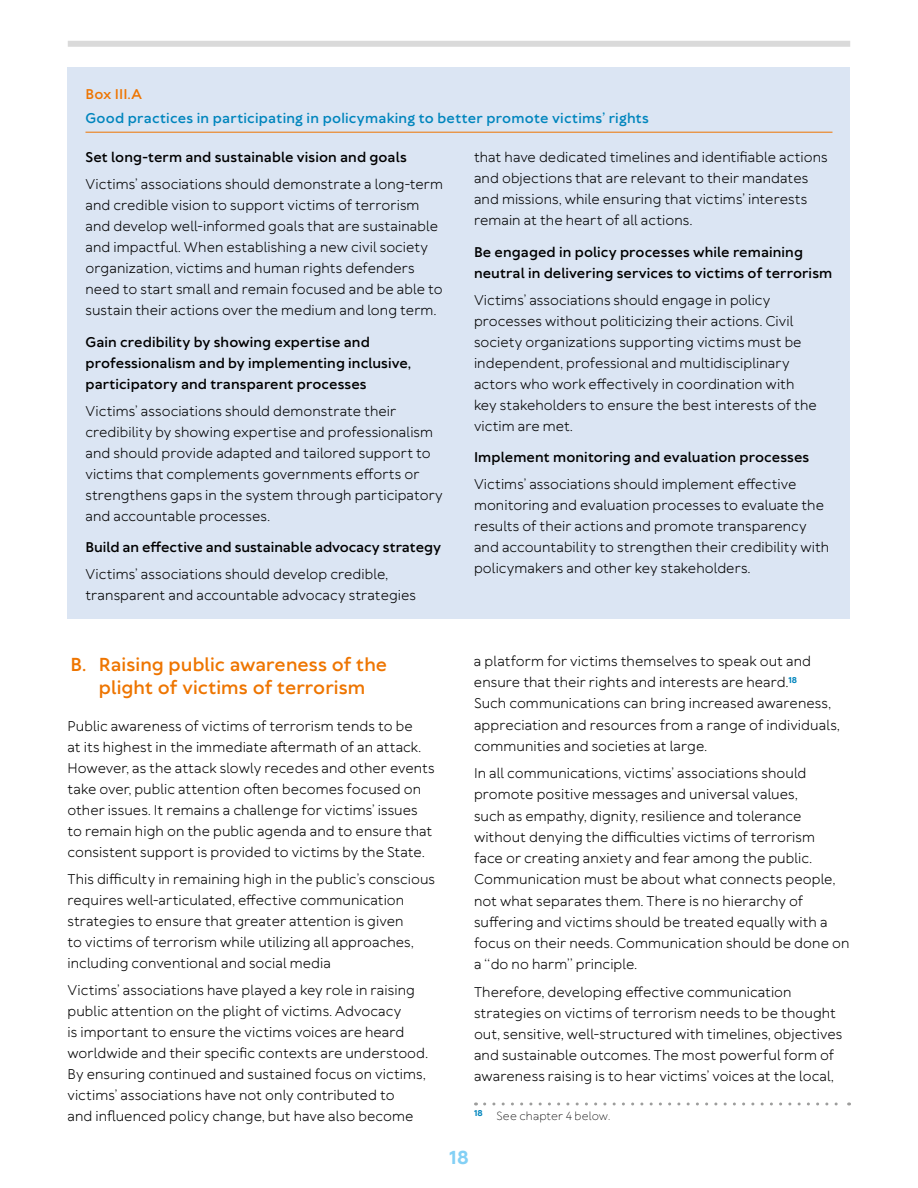
<style>
.page{position:relative;width:918px;height:1188px;background:#fff}
.page>*{position:absolute;margin:0;border:0;box-sizing:border-box;transform-origin:0 0}
.t1{font:600 18px/24px "TT Wellingtons";letter-spacing:.005em;color:#ee7501;text-align:center}
.t2{font:700 18px "TT Wellingtons";color:#83d0f5}
.t3{font:13.5px/21px "TT Wellingtons";letter-spacing:.005em;color:#000}
.t4{font:600 13.5px/21px "TT Wellingtons";letter-spacing:.005em;color:#000}
.t5{font:600 13.5px "TT Wellingtons";letter-spacing:.02em;color:#0085bd}
.t6{font:600 13.5px "TT Wellingtons";letter-spacing:.01em;color:#ee7501}
.t7{font:300 11.25px "TT Wellingtons";letter-spacing:.015em;color:#000}
</style>
<div class="page">
<div style="left:68px;top:41px;width:782px;height:6px;background:#dadada"></div>
<svg style="left:485px;top:1102px;width:365px;height:3px"></svg>
<div style="left:68px;top:68px;width:782px;height:551px;background:#dbe5f3"></div>
<hr style="left:86px;top:132px;width:746px;height:1px;background:#ee7501">
<p class="t6" style="left:86px;top:85px;width:58px">Box III.A</p>
<p class="t5" style="left:86px;top:109px;width:565px">Good practices in participating in policymaking to better promote victims’ rights</p>
<p class="t4" style="left:86px;top:147px;width:323px">Set long-term and sustainable vision and goals</p>
<p class="t3" style="left:86px;top:174px;width:359px">Victims’ associations should demonstrate a long-term and credible vision to support victims of terrorism and develop well-informed goals that are sustainable and impactful. When establishing a new civil society organization, victims and human rights defenders need to start small and remain focused and be able to sustain their actions over the medium and long term.</p>
<p class="t4" style="left:86px;top:331px;width:327px">Gain credibility by showing expertise and professionalism and by implementing inclusive, participatory and transparent processes</p>
<p class="t3" style="left:86px;top:400px;width:359px">Victims’ associations should demonstrate their credibility by showing expertise and professionalism and should provide adapted and tailored support to victims that complements governments efforts or strengthens gaps in the system through participatory and accountable processes.</p>
<p class="t4" style="left:86px;top:537px;width:357px">Build an effective and sustainable advocacy strategy</p>
<p class="t3" style="left:86px;top:564px;width:332px">Victims’ associations should develop credible, transparent and accountable advocacy strategies</p>
<p class="t3" style="left:474px;top:147px;width:355px">that have dedicated timelines and identifiable actions and objections that are relevant to their mandates and missions, while ensuring that victims’ interests remain at the heart of all actions.</p>
<p class="t4" style="left:474px;top:241px;width:360px">Be engaged in policy processes while remaining neutral in delivering services to victims of terrorism</p>
<p class="t3" style="left:474px;top:289px;width:344px">Victims’ associations should engage in policy processes without politicizing their actions. Civil society organizations supporting victims must be independent, professional and multidisciplinary actors who work effectively in coordination with key stakeholders to ensure the best interests of the victim are met.</p>
<p class="t4" style="left:474px;top:447px;width:337px">Implement monitoring and evaluation processes</p>
<p class="t3" style="left:474px;top:474px;width:357px">Victims’ associations should implement effective monitoring and evaluation processes to evaluate the results of their actions and promote transparency and accountability to strengthen their credibility with policymakers and other key stakeholders.</p>
<h1 class="t1" style="left:70px;top:652px;width:318px">B. Raising public awareness of the plight of victims of terrorism</h1>
<p class="t3" style="left:68px;top:715px;width:369px">Public awareness of victims of terrorism tends to be<br>at its highest in the immediate aftermath of an attack.<br>However, as the attack slowly recedes and other events take over, public attention often becomes focused on other issues. It remains a challenge for victims’ issues to remain high on the public agenda and to ensure that consistent support is provided to victims by the State.</p>
<p class="t3" style="left:68px;top:868px;width:369px">This difficulty in remaining high in the public’s conscious requires well-articulated, effective communication strategies to ensure that greater attention is given<br>to victims of terrorism while utilizing all approaches, including conventional and social media</p>
<p class="t3" style="left:68px;top:979px;width:362px">Victims’ associations have played a key role in raising public attention on the plight of victims. Advocacy<br>is important to ensure the victims voices are heard worldwide and their specific contexts are understood.<br>By ensuring continued and sustained focus on victims, victims’ associations have not only contributed to<br>and influenced policy change, but have also become</p>
<p class="t3" style="left:474px;top:651px;width:367px">a platform for victims themselves to speak out and ensure that their rights and interests are heard.<sup>18<br></sup>Such communications can bring increased awareness, appreciation and resources from a range of individuals, communities and societies at large.</p>
<p class="t3" style="left:474px;top:763px;width:377px">In all communications, victims’ associations should promote positive messages and universal values,<br>such as empathy, dignity, resilience and tolerance without denying the difficulties victims of terrorism<br>face or creating anxiety and fear among the public.<br>Communication must be about what connects people, not what separates them. There is no hierarchy of suffering and victims should be treated equally with a focus on their needs. Communication should be done on a ‘‘do no harm’’ principle.</p>
<p class="t3" style="left:474px;top:981px;width:370px">Therefore, developing effective communication strategies on victims of terrorism needs to be thought out, sensitive, well-structured with timelines, objectives and sustainable outcomes. The most powerful form of awareness raising is to hear victims’ voices at the local,</p>
<p class="t7" style="left:474px;top:1109px;width:138px"><sup>18</sup> See chapter 4 below.</p>
<h1 class="t2" style="left:449px;top:1146px;width:21px">18</h1>
</div>
